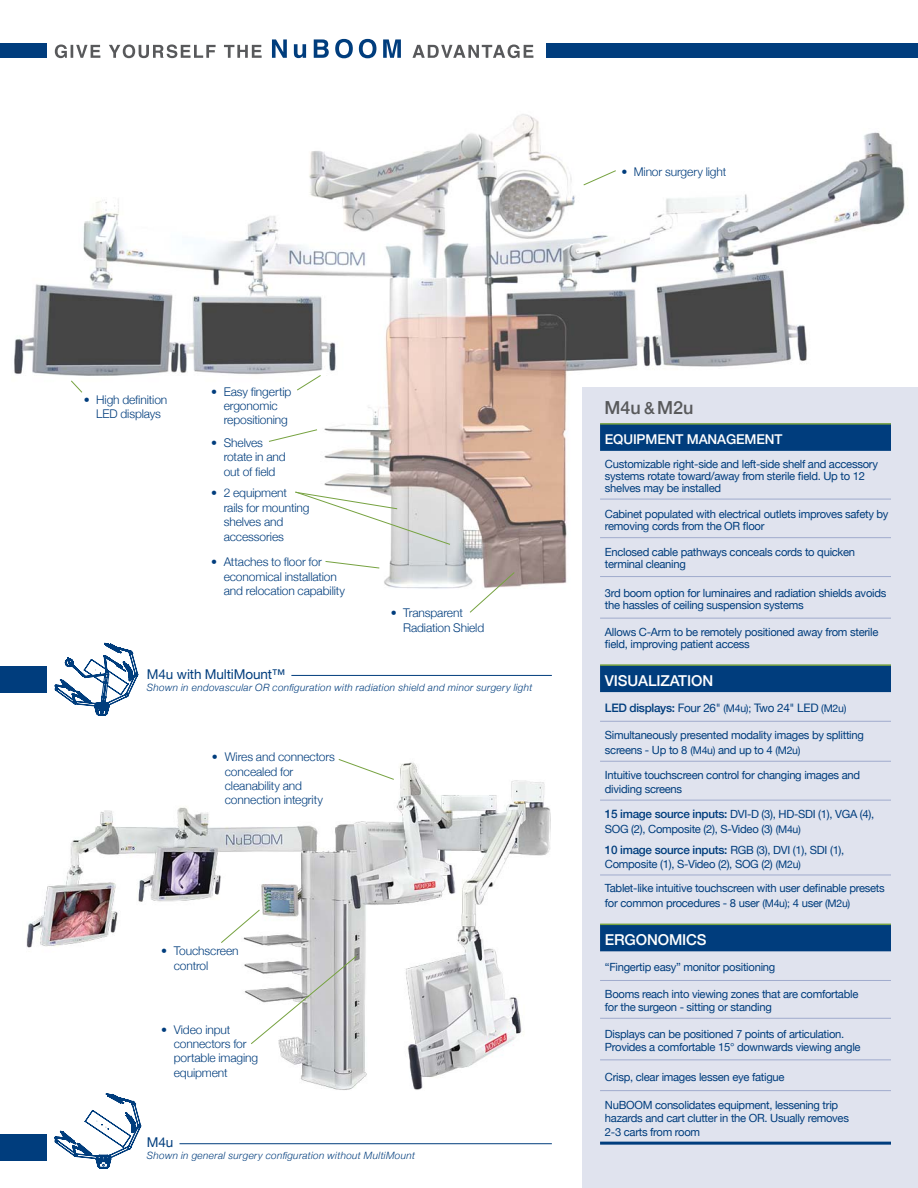
<style>
.page{position:relative;width:918px;height:1188px;background:#fff}
.page>*{position:absolute;margin:0;border:0;box-sizing:border-box;transform-origin:0 0}
.t1{font:500 18px "Helvetica Neue";color:#58595b}
.t2{font:500 15px "Helvetica Neue";letter-spacing:-.01em;color:#fff}
.t3{font:13.5px "Helvetica Neue";letter-spacing:-.01em;color:#003d7d}
.t4{font:500 13.5px "Helvetica Neue";letter-spacing:-.01em;color:#fff}
.t5{font:300 12px/14.4px "Helvetica Neue";letter-spacing:-.01em;color:#003d7d}
.t6{font:11.7px "Helvetica Neue";letter-spacing:-.025em;color:#003d7d}
.t7{font:11.25px/12px "Helvetica Neue";letter-spacing:-.025em;color:#003d7d}
.t8{font:italic 300 10.05px "Helvetica Neue";letter-spacing:.03em;color:#003d7d}
.s1{font-size:16.5px}
.s2{font-weight:500}
.s3{font-size:10.5px}
.s4{font-weight:500;font-size:11.7px}
</style>
<div class="page">
<img style="left:14px;top:114px;width:891px;height:475px">
<div style="left:582px;top:387px;width:336px;height:801px;background:#e0e3ee"></div>
<img style="left:26px;top:762px;width:525px;height:328px">
<svg style="left:54px;top:1089px;width:87px;height:80px"></svg>
<svg style="left:250px;top:955px;width:108px;height:90px"></svg>
<svg style="left:220px;top:909px;width:40px;height:35px"></svg>
<svg style="left:338px;top:759px;width:57px;height:21px"></svg>
<svg style="left:55px;top:642px;width:83px;height:74px"></svg>
<svg style="left:268px;top:429px;width:50px;height:13px"></svg>
<svg style="left:70px;top:380px;width:13px;height:14px"></svg>
<svg style="left:325px;top:560px;width:55px;height:9px"></svg>
<svg style="left:296px;top:374px;width:26px;height:17px"></svg>
<svg style="left:295px;top:491px;width:156px;height:54px"></svg>
<svg style="left:583px;top:170px;width:34px;height:16px"></svg>
<svg style="left:469px;top:571px;width:46px;height:42px"></svg>
<svg style="left:412px;top:45px;width:121px;height:13px"></svg>
<svg style="left:272px;top:39px;width:129px;height:19px"></svg>
<svg style="left:55px;top:44px;width:207px;height:14px"></svg>
<div style="left:0;top:43px;width:47px;height:14px;background:#003d7d"></div>
<div style="left:546px;top:43px;width:372px;height:14px;background:#003d7d"></div>
<div style="left:0;top:666px;width:47px;height:27px;background:#003d7d"></div>
<div style="left:0;top:1134px;width:47px;height:27px;background:#003d7d"></div>
<hr style="left:291px;top:675px;width:261px;height:1px;background:#003d7d">
<hr style="left:179px;top:1143px;width:373px;height:1px;background:#003d7d">
<svg style="left:600px;top:425px;width:291px;height:526px"></svg>
<hr style="left:600px;top:1142px;width:291px;height:3px;background:#003d7d">
<hr style="left:600px;top:499px;width:291px;height:1px;background:#a0abcd">
<hr style="left:600px;top:537px;width:291px;height:1px;background:#a0abcd">
<hr style="left:600px;top:576px;width:291px;height:1px;background:#a0abcd">
<hr style="left:600px;top:618px;width:291px;height:1px;background:#a0abcd">
<hr style="left:600px;top:721px;width:291px;height:1px;background:#a0abcd">
<hr style="left:600px;top:761px;width:291px;height:1px;background:#a0abcd">
<hr style="left:600px;top:800px;width:291px;height:1px;background:#a0abcd">
<hr style="left:600px;top:875px;width:291px;height:1px;background:#a0abcd">
<hr style="left:600px;top:980px;width:291px;height:1px;background:#a0abcd">
<hr style="left:600px;top:1018px;width:291px;height:1px;background:#a0abcd">
<hr style="left:600px;top:1060px;width:291px;height:1px;background:#a0abcd">
<hr style="left:600px;top:1090px;width:291px;height:1px;background:#a0abcd">
<hr style="left:600px;top:664px;width:291px;height:2px;background:#76a240">
<hr style="left:600px;top:924px;width:291px;height:1px;background:#76a240">
<hr style="left:600px;top:423px;width:291px;height:2px;background:#76a240">
<p class="t5" style="left:621px;top:164px;width:106px">• Minor surgery light</p>
<p class="t5" style="left:84px;top:392px;width:85px;text-align:center">• High definition<br>LED displays</p>
<p class="t5" style="left:224px;top:384px;width:69px;text-indent:-12px">• Easy fingertip ergonomic repositioning</p>
<p class="t5" style="left:224px;top:435px;width:64px;text-indent:-12px">• Shelves rotate in and out of field</p>
<p class="t5" style="left:224px;top:486px;width:87px;text-indent:-12px">• 2 equipment rails for mounting shelves and accessories</p>
<p class="t5" style="left:224px;top:554px;width:123px;text-indent:-12px">• Attaches to floor for economical installation and relocation capability</p>
<p class="t5" style="left:403px;top:606px;width:83px;text-indent:-12px">• Transparent<br>Radiation Shield</p>
<p class="t3" style="left:147px;top:666px;width:140px">M4u with MultiMount™</p>
<p class="t8" style="left:147px;top:682px;width:387px">Shown in endovascular OR configuration with radiation shield and minor surgery light</p>
<p class="t5" style="left:225px;top:750px;width:112px;text-indent:-13px">• Wires and connectors concealed for cleanability and connection integrity</p>
<p class="t5" style="left:174px;top:944px;width:67px;text-indent:-13px">• Touchscreen control</p>
<p class="t5" style="left:174px;top:1022px;width:86px;text-indent:-13px">• Video input connectors for portable imaging equipment</p>
<p class="t3" style="left:147px;top:1134px;width:28px">M4u</p>
<p class="t8" style="left:147px;top:1150px;width:270px">Shown in general surgery configuration without MultiMount</p>
<h1 class="t1" style="left:605px;top:397px;width:90px">M4u <span class="s1">&amp;</span> M2u</h1>
<p class="t4" style="left:605px;top:431px;width:179px">EQUIPMENT MANAGEMENT</p>
<p class="t7" style="left:605px;top:458px;width:275px">Customizable right-side and left-side shelf and accessory systems rotate toward/away from sterile field. Up to 12 shelves may be installed</p>
<p class="t7" style="left:605px;top:508px;width:285px">Cabinet populated with electrical outlets improves safety by removing cords from the OR floor</p>
<p class="t7" style="left:605px;top:546px;width:252px">Enclosed cable pathways conceals cords to quicken terminal cleaning</p>
<p class="t7" style="left:605px;top:587px;width:283px">3rd boom option for luminaires and radiation shields avoids the hassles of ceiling suspension systems</p>
<p class="t7" style="left:605px;top:625px;width:275px">Allows C-Arm to be remotely positioned away from sterile field, improving patient access</p>
<h2 class="t2" style="left:605px;top:671px;width:110px">VISUALIZATION</h2>
<p class="t6" style="left:605px;top:701px;width:243px"><span class="s2">LED displays:</span> Four 26" <span class="s3">(M4u);</span> Two 24" LED <span class="s3">(M2u)</span></p>
<p class="t7" style="left:605px;top:728px;width:260px;line-height:14.4px">Simultaneously presented modality images by splitting screens - Up to 8 <span class="s3">(M4u)</span> and up to 4 <span class="s3">(M2u)</span></p>
<p class="t7" style="left:605px;top:768px;width:257px;line-height:13.5px">Intuitive touchscreen control for changing images and dividing screens</p>
<p class="t7" style="left:605px;top:807px;width:271px;line-height:14.4px"><span class="s4">15 image source inputs:</span> DVI-D (3), HD-SDI (1), VGA (4),<br>SOG (2), Composite (2), S-Video (3) <span class="s3">(M4u)</span></p>
<p class="t7" style="left:605px;top:842px;width:241px;line-height:14.4px"><span class="s4">10 image source inputs:</span> RGB (3), DVI (1), SDI (1),<br>Composite (1), S-Video (2), SOG (2) <span class="s3">(M2u)</span></p>
<p class="t7" style="left:605px;top:881px;width:281px;line-height:14.4px">Tablet-like intuitive touchscreen with user definable presets for common procedures - 8 user <span class="s3">(M4u);</span> 4 user <span class="s3">(M2u)</span></p>
<h2 class="t2" style="left:605px;top:931px;width:103px">ERGONOMICS</h2>
<p class="t7" style="left:605px;top:961px;width:172px">“Fingertip easy” monitor positioning</p>
<p class="t7" style="left:605px;top:987px;width:255px;line-height:13.5px">Booms reach into viewing zones that are comfortable for the surgeon - sitting or standing</p>
<p class="t7" style="left:605px;top:1027px;width:257px;line-height:13.5px">Displays can be positioned 7 points of articulation.<br>Provides a comfortable 15° downwards viewing angle</p>
<p class="t7" style="left:605px;top:1070px;width:181px">Crisp, clear images lessen eye fatigue</p>
<p class="t7" style="left:605px;top:1098px;width:246px;line-height:13.5px">NuBOOM consolidates equipment, lessening trip hazards and cart clutter in the OR. Usually removes<br>2-3 carts from room</p>
</div>
